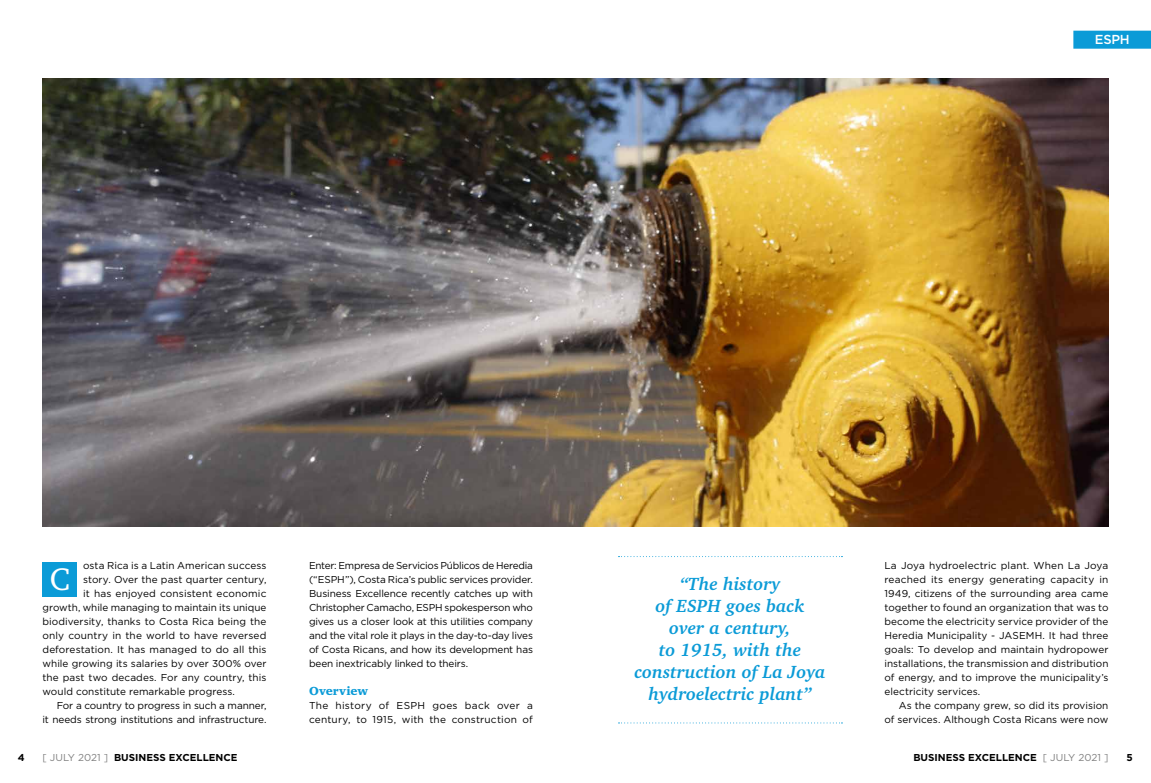
<style>
.page{position:relative;width:1151px;height:783px;background:#fff}
.page>*{position:absolute;margin:0;border:0;box-sizing:border-box;transform-origin:0 0}
.t1{font:32px "Charter IT Cby BT";color:#fff}
.t2{font:italic 700 18px/22px "Charter IT Cby BT";color:#0b9bd7;text-align:center}
.t3{font:500 13px "Gotham";color:#fff}
.t4{font:900 12px "Charter IT Cby BT";letter-spacing:.005em;color:#0b9bd7}
.t5{font:10px/14px "Gotham";letter-spacing:.005em;color:#000;text-align:justify}
.t6{font:10px "Gotham";letter-spacing:-.015em;color:#000}
.t7{font:700 10px "Gotham";color:#000}
.s1{font-weight:400;color:#808080}
</style>
<div class="page">
<img style="left:43px;top:78px;width:1065px;height:448px">
<div style="left:43px;top:561px;width:34px;height:35px;background:#0b9bd7"></div>
<div style="left:1073px;top:31px;width:78px;height:18px;background:#0b9bd7"></div>
<svg style="left:618px;top:556px;width:224px;height:1px"></svg>
<svg style="left:618px;top:722px;width:224px;height:1px"></svg>
<h3 class="t3" style="left:1095px;top:31px;width:36px">ESPH</h3>
<p class="t5" style="left:309px;top:558px;width:225px">Enter: Empresa de Servicios Públicos de Heredia (“ESPH”), Costa Rica’s public services provider.<br>Business Excellence recently catches up with Christopher Camacho, ESPH spokesperson who gives us a closer look at this utilities company and the vital role it plays in the day-to-day lives of Costa Ricans, and how its development has been inextricably linked to theirs.</p>
<p class="t4" style="left:309px;top:683px;width:60px">Overview</p>
<p class="t5" style="left:309px;top:698px;width:225px">The history of ESPH goes back over a century, to 1915, with the construction of</p>
<p class="t5" style="left:884px;top:558px;width:225px">La Joya hydroelectric plant. When La Joya reached its energy generating capacity in 1949, citizens of the surrounding area came together to found an organization that was to become the electricity service provider of the Heredia Municipality - JASEMH. It had three goals: To develop and maintain hydropower installations, the transmission and distribution of energy, and to improve the municipality’s electricity services.</p>
<p class="t5" style="left:884px;top:698px;width:225px;text-align:right">As the company grew, so did its provision<br>of services. Although Costa Ricans were now</p>
<p class="t7" style="left:913px;top:750px;width:197px">BUSINESS EXCELLENCE <span class="s1">[ JULY 2021 ]</span></p>
<p class="t5" style="left:83px;top:558px;width:185px">osta Rica is a Latin American success</p>
<p class="t5" style="left:83px;top:572px;width:185px">story. Over the past quarter century,</p>
<p class="t5" style="left:83px;top:586px;width:185px">it has enjoyed consistent economic</p>
<p class="t5" style="left:43px;top:600px;width:225px">growth, while managing to maintain its unique</p>
<p class="t5" style="left:43px;top:614px;width:225px">biodiversity, thanks to Costa Rica being the</p>
<p class="t5" style="left:43px;top:628px;width:225px">only country in the world to have reversed</p>
<p class="t5" style="left:43px;top:642px;width:225px">deforestation. It has managed to do all this</p>
<p class="t5" style="left:43px;top:656px;width:225px">while growing its salaries by over 300% over</p>
<p class="t5" style="left:43px;top:670px;width:225px">the past two decades. For any country, this</p>
<p class="t5" style="left:43px;top:684px;width:194px">would constitute remarkable progress.</p>
<p class="t6" style="left:57px;top:698px;width:211px">For a country to progress in such a manner,</p>
<p class="t6" style="left:43px;top:712px;width:225px">it needs strong institutions and infrastructure.</p>
<h1 class="t1" style="left:50px;top:559px;width:22px">C</h1>
<h2 class="t2" style="left:634px;top:572px;width:193px">“The history<br>of ESPH goes back<br>over a century,<br>to 1915, with the construction of La Joya hydroelectric plant”</h2>
<p class="t7" style="left:18px;top:750px;width:8px">4</p>
<p class="t7" style="left:43px;top:750px;width:197px"><span class="s1">[ JULY 2021 ]</span> BUSINESS EXCELLENCE</p>
<p class="t7" style="left:1126px;top:750px;width:8px">5</p>
</div>
